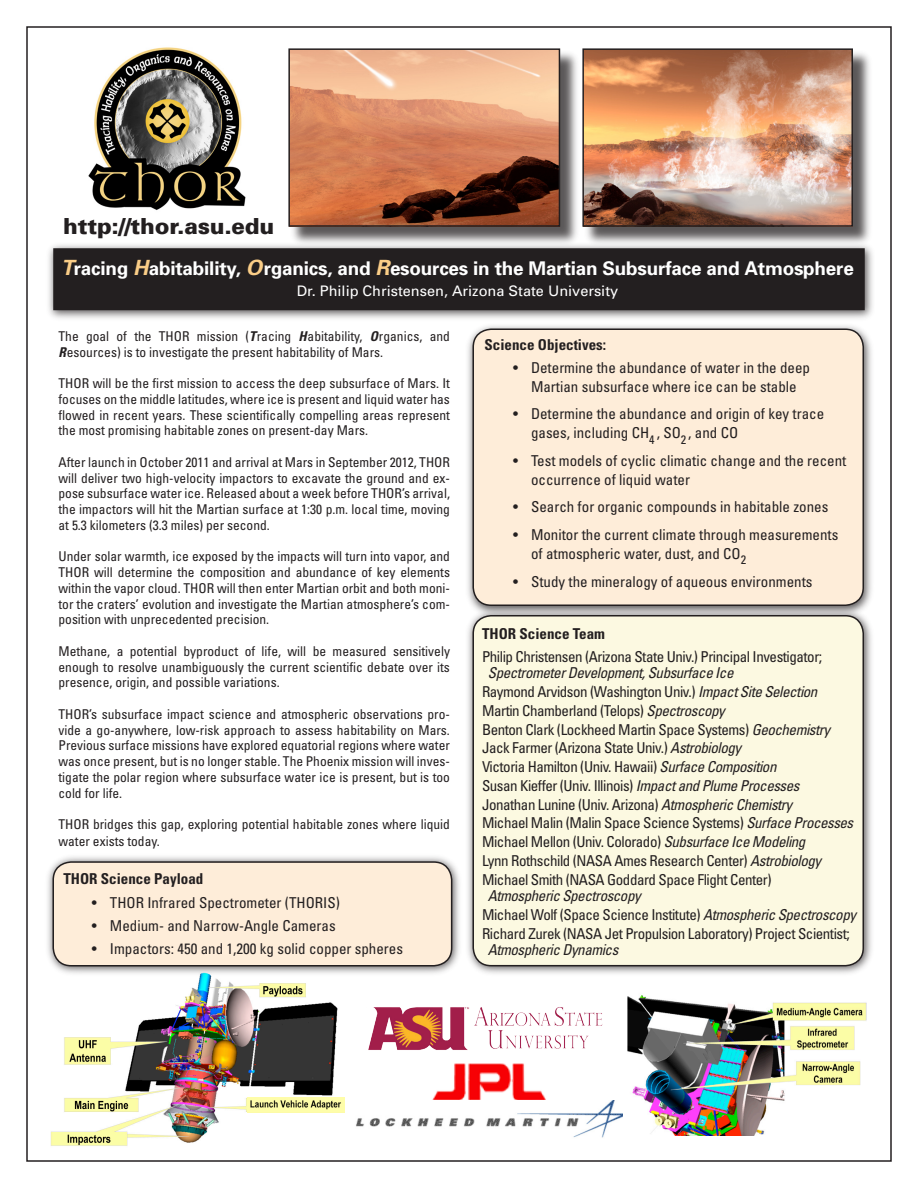
<style>
.page{position:relative;width:918px;height:1188px;background:#fff}
.page>*{position:absolute;margin:0;border:0;box-sizing:border-box;transform-origin:0 0}
.t1{font:900 22.2px "Univers";letter-spacing:-.01em;color:#231f20}
.t2{font:700 18.9px "Univers";letter-spacing:-.01em;color:#fff}
.t3{font:condensed 15px/16.5px "Univers";letter-spacing:-.03em;color:#231f20}
.t4{font:condensed 15px/18.8px "Univers";color:#231f20}
.t5{font:700 condensed 15px "Univers";color:#231f20}
.t6{font:14.55px "Univers";color:#fff}
.t7{font:condensed 13.5px/15.8px "Univers";color:#231f20;text-align:justify}
.s1{font-style:italic;font-size:21px;color:#facd87}
.s2{font-weight:700;font-style:italic}
.s3{font-style:italic}
</style>
<div class="page">
<img style="left:50px;top:977px;width:292px;height:169px">
<img style="left:247px;top:1098px;width:98px;height:15px">
<div style="left:45px;top:854px;width:419px;height:123px;background:#231f20;opacity:.75"></div>
<div style="left:53px;top:862px;width:399px;height:104px;background:#feedd9;border-radius:18px"></div>
<div style="left:52px;top:861px;width:400px;height:106px;border:2px solid #231f20;border-radius:18px"></div>
<div style="left:465px;top:322px;width:410px;height:296px;background:#231f20;opacity:.75"></div>
<div style="left:473px;top:329px;width:390px;height:276px;background:#feedd9;border-radius:18px"></div>
<div style="left:472px;top:328px;width:392px;height:278px;border:2px solid #231f20;border-radius:18px"></div>
<div style="left:46px;top:242px;width:829px;height:80px;background:#231f20;opacity:.75"></div>
<div style="left:54px;top:249px;width:810px;height:60px;background:#231f20"></div>
<div style="left:53px;top:248px;width:812px;height:62px;border:2px solid #231f20"></div>
<img style="left:88px;top:47px;width:158px;height:163px">
<div style="left:290px;top:50px;width:289px;height:196px;background:#231f20;opacity:.75"></div>
<img style="left:291px;top:51px;width:266px;height:173px">
<div style="left:288px;top:48px;width:272px;height:179px;border:2px solid #231f20"></div>
<div style="left:584px;top:50px;width:289px;height:196px;background:#231f20;opacity:.75"></div>
<img style="left:585px;top:51px;width:265px;height:173px">
<div style="left:582px;top:48px;width:271px;height:179px;border:2px solid #231f20"></div>
<img style="left:627px;top:995px;width:240px;height:140px">
<div style="left:465px;top:607px;width:410px;height:370px;background:#231f20;opacity:.75"></div>
<div style="left:473px;top:616px;width:390px;height:350px;background:#fcf9e1;border-radius:18px"></div>
<div style="left:472px;top:615px;width:392px;height:351px;border:2px solid #231f20;border-radius:18px"></div>
<img style="left:368px;top:1007px;width:235px;height:43px">
<img style="left:432px;top:1063px;width:114px;height:37px">
<img style="left:356px;top:1101px;width:267px;height:37px">
<p class="t1" style="left:63px;top:212px;width:212px">http://thor.asu.edu</p>
<p class="t2" style="left:61px;top:256px;width:794px"><span class="s1">T</span>racing <span class="s1">H</span>abitability, <span class="s1">O</span>rganics, and <span class="s1">R</span>esources in the Martian Subsurface and Atmosphere</p>
<p class="t6" style="left:297px;top:282px;width:323px">Dr. Philip Christensen, Arizona State University</p>
<p class="t7" style="left:58px;top:328px;width:393px">The goal of the THOR mission (<span class="s2">T</span>racing <span class="s2">H</span>abitability, <span class="s2">O</span>rganics, and<br><span class="s2">R</span>esources) is to investigate the present habitability of Mars.</p>
<p class="t7" style="left:58px;top:375px;width:393px">THOR will be the first mission to access the deep subsurface of Mars. It focuses on the middle latitudes, where ice is present and liquid water has flowed in recent years. These scientifically compelling areas represent the most promising habitable zones on present-day Mars.</p>
<p class="t7" style="left:58px;top:454px;width:393px">After launch in October 2011 and arrival at Mars in September 2012, THOR will deliver two high-velocity impactors to excavate the ground and ex&shy;pose subsurface water ice. Released about a week before THOR’s arrival, the impactors will hit the Martian surface at 1:30 p.m. local time, moving at 5.3 kilometers (3.3 miles) per second.</p>
<p class="t7" style="left:58px;top:548px;width:393px">Under solar warmth, ice exposed by the impacts will turn into vapor, and THOR will determine the composition and abundance of key elements within the vapor cloud. THOR will then enter Martian orbit and both moni&shy;tor the craters’ evolution and investigate the Martian atmosphere’s com&shy;position with unprecedented precision.</p>
<p class="t7" style="left:58px;top:643px;width:393px">Methane, a potential byproduct of life, will be measured sensitively enough to resolve unambiguously the current scientific debate over its presence, origin, and possible variations.</p>
<p class="t7" style="left:58px;top:706px;width:393px">THOR’s subsurface impact science and atmospheric observations pro&shy;vide a go-anywhere, low-risk approach to assess habitability on Mars.<br>Previous surface missions have explored equatorial regions where water was once present, but is no longer stable. The Phoenix mission will inves&shy;tigate the polar region where subsurface water ice is present, but is too cold for life.</p>
<p class="t7" style="left:58px;top:816px;width:393px;line-height:16.5px">THOR bridges this gap, exploring potential habitable zones where liquid water exists today.</p>
<p class="t5" style="left:484px;top:335px;width:123px">Science Objectives:</p>
<p class="t4" style="left:513px;top:358px;width:299px;text-align:center">• Determine the abundance of water in the deep<br>Martian subsurface where ice can be stable</p>
<p class="t4" style="left:531px;top:404px;width:295px;text-indent:-18px">• Determine the abundance and origin of key trace gases, including CH<sub>4</sub> , SO<sub>2</sub> , and CO</p>
<p class="t4" style="left:531px;top:451px;width:317px;text-indent:-18px">• Test models of cyclic climatic change and the recent occurrence of liquid water</p>
<p class="t4" style="left:513px;top:497px;width:317px">• Search for organic compounds in habitable zones</p>
<p class="t4" style="left:531px;top:525px;width:309px;text-indent:-18px">• Monitor the current climate through measurements of atmospheric water, dust, and CO<sub>2</sub></p>
<p class="t4" style="left:513px;top:571px;width:301px">• Study the mineralogy of aqueous environments</p>
<p class="t5" style="left:482px;top:624px;width:125px">THOR Science Team</p>
<p class="t3" style="left:488px;top:648px;width:336px;text-indent:-6px">Philip Christensen (Arizona State Univ.) Principal Investigator;<br><span class="s3">Spectrometer Development, Subsurface Ice</span></p>
<p class="t3" style="left:482px;top:683px;width:337px">Raymond Arvidson (Washington Univ.) <span class="s3">Impact Site Selection</span></p>
<p class="t3" style="left:482px;top:702px;width:244px">Martin Chamberland (Telops) <span class="s3">Spectroscopy</span></p>
<p class="t3" style="left:482px;top:721px;width:350px">Benton Clark (Lockheed Martin Space Systems) <span class="s3">Geochemistry</span></p>
<p class="t3" style="left:482px;top:739px;width:261px">Jack Farmer (Arizona State Univ.) <span class="s3">Astrobiology</span></p>
<p class="t3" style="left:482px;top:758px;width:296px">Victoria Hamilton (Univ. Hawaii) <span class="s3">Surface Composition</span></p>
<p class="t3" style="left:482px;top:777px;width:319px">Susan Kieffer (Univ. Illinois) <span class="s3">Impact and Plume Processes</span></p>
<p class="t3" style="left:482px;top:796px;width:312px">Jonathan Lunine (Univ. Arizona) <span class="s3">Atmospheric Chemistry</span></p>
<p class="t3" style="left:482px;top:814px;width:373px">Michael Malin (Malin Space Science Systems) <span class="s3">Surface Processes</span></p>
<p class="t3" style="left:482px;top:833px;width:325px">Michael Mellon (Univ. Colorado) <span class="s3">Subsurface Ice Modeling</span></p>
<p class="t3" style="left:482px;top:852px;width:341px">Lynn Rothschild (NASA Ames Research Center) <span class="s3">Astrobiology</span></p>
<p class="t3" style="left:488px;top:871px;width:285px;text-indent:-6px">Michael Smith (NASA Goddard Space Flight Center)<br><span class="s3">Atmospheric Spectroscopy</span></p>
<p class="t3" style="left:482px;top:906px;width:376px">Michael Wolf (Space Science Institute) <span class="s3">Atmospheric Spectroscopy</span></p>
<p class="t3" style="left:488px;top:925px;width:364px;text-indent:-6px">Richard Zurek (NASA Jet Propulsion Laboratory) Project Scientist;<br><span class="s3">Atmospheric Dynamics</span></p>
<p class="t5" style="left:63px;top:870px;width:142px">THOR Science Payload</p>
<p class="t4" style="left:92px;top:892px;width:250px">• THOR Infrared Spectrometer (THORIS)</p>
<p class="t4" style="left:92px;top:916px;width:245px">• Medium- and Narrow-Angle Cameras</p>
<p class="t4" style="left:92px;top:939px;width:313px">• Impactors: 450 and 1,200 kg solid copper spheres</p>
</div>
